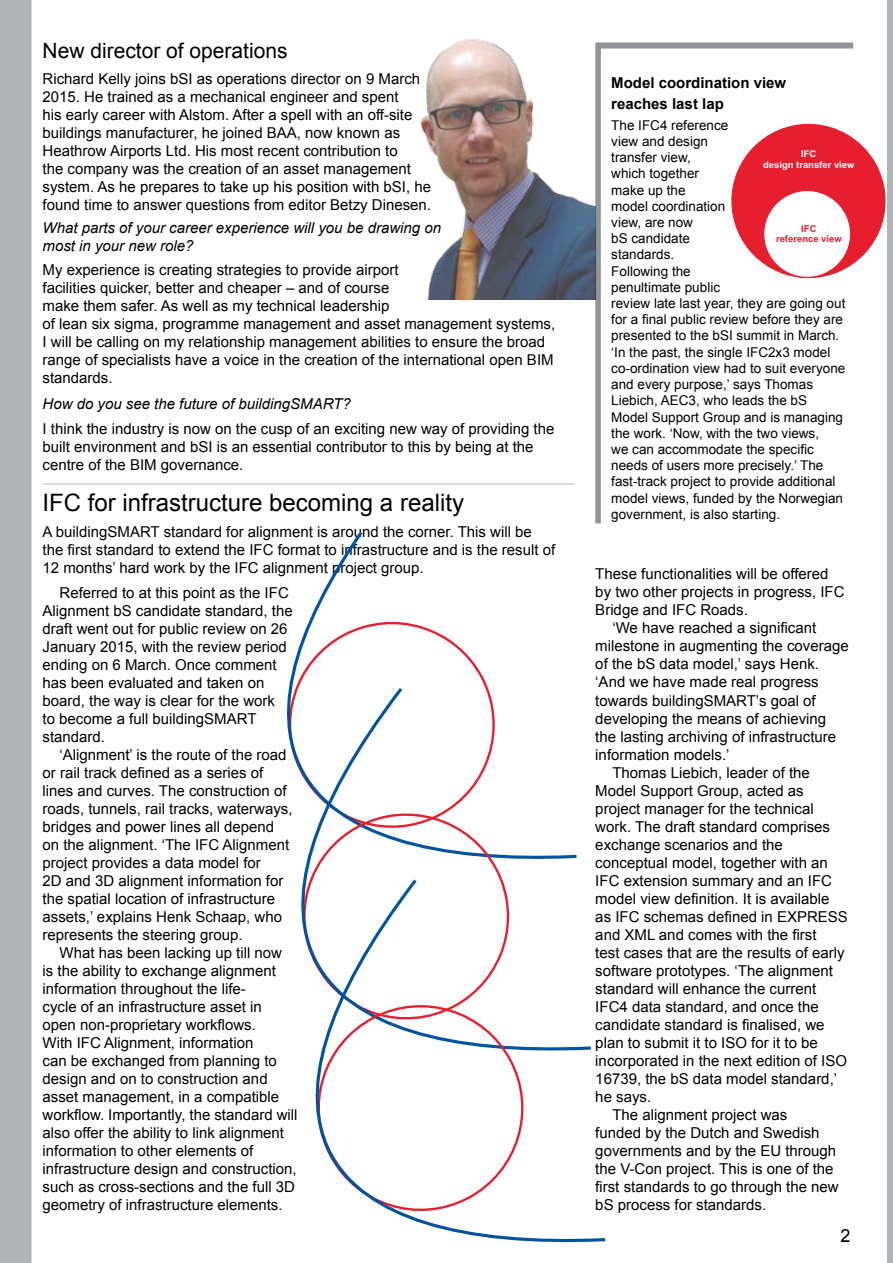
<style>
.page{position:relative;width:893px;height:1263px;background:#fff}
.page>*{position:absolute;margin:0;border:0;box-sizing:border-box;transform-origin:0 0}
.t1{font:24px "Arial";color:#000}
.t2{font:21px "Arial";color:#000}
.t3{font:18px "Arial";color:#000}
.t4{font:15px/18px "Arial";color:#000}
.t5{font:italic 15px/18px "Arial";color:#000}
.t6{font:700 15px/21.6px "Arial";color:#000}
.t7{font:13.5px/16.2px "Arial";color:#000}
.t8{font:700 9.45px/10.5px "Arial";color:#fff;text-align:center}
.t9{font:700 9.45px/10.5px "Arial";color:#e61e2e;text-align:center}
</style>
<div class="page">
<div style="left:0;top:0;width:32px;height:1263px;background:#b1b4b6"></div>
<div style="left:887px;top:0;width:6px;height:1263px;background:#b1b4b6"></div>
<div style="left:598px;top:43px;width:255px;height:6px;background:#919396"></div>
<div style="left:595px;top:43px;width:6px;height:480px;background:#919396"></div>
<svg style="left:289px;top:534px;width:198px;height:150px"></svg>
<svg style="left:286px;top:684px;width:291px;height:192px"></svg>
<svg style="left:301px;top:876px;width:305px;height:367px"></svg>
<div style="left:732px;top:125px;width:153px;height:152px;background:#e61e2e;border-radius:50%"></div>
<div style="left:764px;top:190px;width:87px;height:87px;background:#fff;border-radius:50%"></div>
<hr style="left:43px;top:484px;width:531px;height:1px;background:#656669">
<img style="left:420px;top:38px;width:175px;height:262px">
<h2 class="t2" style="left:43px;top:37px;width:247px">New director of operations</h2>
<p class="t4" style="left:43px;top:70px;width:390px">Richard Kelly joins bSI as operations director on 9 March 2015. He trained as a mechanical engineer and spent<br>his early career with Alstom. After a spell with an off-site buildings manufacturer, he joined BAA, now known as Heathrow Airports Ltd. His most recent contribution to<br>the company was the creation of an asset management system. As he prepares to take up his position with bSI, he found time to answer questions from editor Betzy Dinesen.</p>
<p class="t5" style="left:43px;top:219px;width:400px">What parts of your career experience will you be drawing on most in your new role?</p>
<p class="t4" style="left:43px;top:261px;width:514px">My experience is creating strategies to provide airport<br>facilities quicker, better and cheaper – and of course<br>make them safer. As well as my technical leadership<br>of lean six sigma, programme management and asset management systems, I will be calling on my relationship management abilities to ensure the broad range of specialists have a voice in the creation of the international open BIM standards.</p>
<p class="t5" style="left:43px;top:395px;width:310px">How do you see the future of buildingSMART?</p>
<p class="t4" style="left:43px;top:420px;width:513px">I think the industry is now on the cusp of an exciting new way of providing the built environment and bSI is an essential contributor to this by being at the centre of the BIM governance.</p>
<h1 class="t1" style="left:43px;top:487px;width:423px">IFC for infrastructure becoming a reality</h1>
<p class="t4" style="left:43px;top:523px;width:514px">A buildingSMART standard for alignment is around the corner. This will be the first standard to extend the IFC format to infrastructure and is the result of<br>12 months’ hard work by the IFC alignment project group.</p>
<p class="t4" style="left:43px;top:584px;width:252px;text-indent:17px">Referred to at this point as the IFC<br>Alignment bS candidate standard, the draft went out for public review on 26<br>January 2015, with the review period ending on 6 March. Once comment has been evaluated and taken on board, the way is clear for the work<br>to become a full buildingSMART standard.</p>
<p class="t4" style="left:43px;top:746px;width:252px;text-indent:17px">‘Alignment’ is the route of the road or rail track defined as a series of lines and curves. The construction of roads, tunnels, rail tracks, waterways, bridges and power lines all depend on the alignment. ‘The IFC Alignment project provides a data model for<br>2D and 3D alignment information for the spatial location of infrastructure assets,’ explains Henk Schaap, who represents the steering group.</p>
<p class="t4" style="left:43px;top:944px;width:257px;text-indent:17px">What has been lacking up till now<br>is the ability to exchange alignment information throughout the life-<br>cycle of an infrastructure asset in open non-proprietary workflows.<br>With IFC Alignment, information<br>can be exchanged from planning to design and on to construction and asset management, in a compatible workflow. Importantly, the standard will also offer the ability to link alignment information to other elements of infrastructure design and construction, such as cross-sections and the full 3D geometry of infrastructure elements.</p>
<p class="t6" style="left:611px;top:72px;width:177px">Model coordination view reaches last lap</p>
<p class="t7" style="left:611px;top:117px;width:236px">The IFC4 reference<br>view and design<br>transfer view,<br>which together<br>make up the<br>model coordination<br>view, are now<br>bS candidate<br>standards.<br>Following the<br>penultimate public<br>review late last year, they are going out for a final public review before they are presented to the bSI summit in March. ‘In the past, the single IFC2x3 model co-ordination view had to suit everyone and every purpose,’ says Thomas<br>Liebich, AEC3, who leads the bS<br>Model Support Group and is managing the work. ‘Now, with the two views,<br>we can accommodate the specific needs of users more precisely.’ The fast-track project to provide additional model views, funded by the Norwegian government, is also starting.</p>
<p class="t8" style="left:763px;top:149px;width:93px">IFC<br>design transfer view</p>
<p class="t9" style="left:776px;top:224px;width:67px">IFC<br>reference view</p>
<p class="t4" style="left:595px;top:565px;width:235px">These functionalities will be offered</p>
<p class="t4" style="left:595px;top:583px;width:251px">by two other projects in progress, IFC</p>
<p class="t4" style="left:595px;top:601px;width:154px">Bridge and IFC Roads.</p>
<p class="t4" style="left:612px;top:619px;width:205px">‘We have reached a significant</p>
<p class="t4" style="left:595px;top:637px;width:255px">milestone in augmenting the coverage</p>
<p class="t4" style="left:595px;top:655px;width:225px">of the bS data model,’ says Henk.</p>
<p class="t4" style="left:595px;top:673px;width:225px">‘And we have made real progress</p>
<p class="t4" style="left:595px;top:691px;width:222px">towards buildingSMART’s goal of</p>
<p class="t4" style="left:595px;top:709px;width:232px">developing the means of achieving</p>
<p class="t4" style="left:595px;top:727px;width:242px">the lasting archiving of infrastructure</p>
<p class="t4" style="left:595px;top:745px;width:136px">information models.’</p>
<p class="t4" style="left:612px;top:763px;width:199px">Thomas Liebich, leader of the</p>
<p class="t4" style="left:595px;top:781px;width:210px">Model Support Group, acted as</p>
<p class="t4" style="left:595px;top:799px;width:220px">project manager for the technical</p>
<p class="t4" style="left:595px;top:817px;width:236px">work. The draft standard comprises</p>
<p class="t4" style="left:595px;top:835px;width:189px">exchange scenarios and the</p>
<p class="t4" style="left:595px;top:853px;width:234px">conceptual model, together with an</p>
<p class="t4" style="left:595px;top:871px;width:238px">IFC extension summary and an IFC</p>
<p class="t4" style="left:595px;top:889px;width:236px">model view definition. It is available</p>
<p class="t4" style="left:595px;top:907px;width:254px">as IFC schemas defined in EXPRESS</p>
<p class="t4" style="left:595px;top:925px;width:223px">and XML and comes with the first</p>
<p class="t4" style="left:595px;top:943px;width:251px">test cases that are the results of early</p>
<p class="t4" style="left:595px;top:961px;width:239px">software prototypes. ‘The alignment</p>
<p class="t4" style="left:595px;top:979px;width:222px">standard will enhance the current</p>
<p class="t4" style="left:595px;top:997px;width:225px">IFC4 data standard, and once the</p>
<p class="t4" style="left:595px;top:1015px;width:231px">candidate standard is finalised, we</p>
<p class="t4" style="left:595px;top:1033px;width:224px">plan to submit it to ISO for it to be</p>
<p class="t4" style="left:595px;top:1051px;width:253px">incorporated in the next edition of ISO</p>
<p class="t4" style="left:595px;top:1069px;width:243px">16739, the bS data model standard,’</p>
<p class="t4" style="left:595px;top:1087px;width:57px">he says.</p>
<p class="t4" style="left:612px;top:1105px;width:177px">The alignment project was</p>
<p class="t4" style="left:595px;top:1123px;width:226px">funded by the Dutch and Swedish</p>
<p class="t4" style="left:595px;top:1141px;width:242px">governments and by the EU through</p>
<p class="t4" style="left:595px;top:1159px;width:240px">the V-Con project. This is one of the</p>
<p class="t4" style="left:595px;top:1177px;width:245px">first standards to go through the new</p>
<p class="t4" style="left:595px;top:1195px;width:172px">bS process for standards.</p>
<p class="t3" style="left:840px;top:1224px;width:12px">2</p>
</div>
